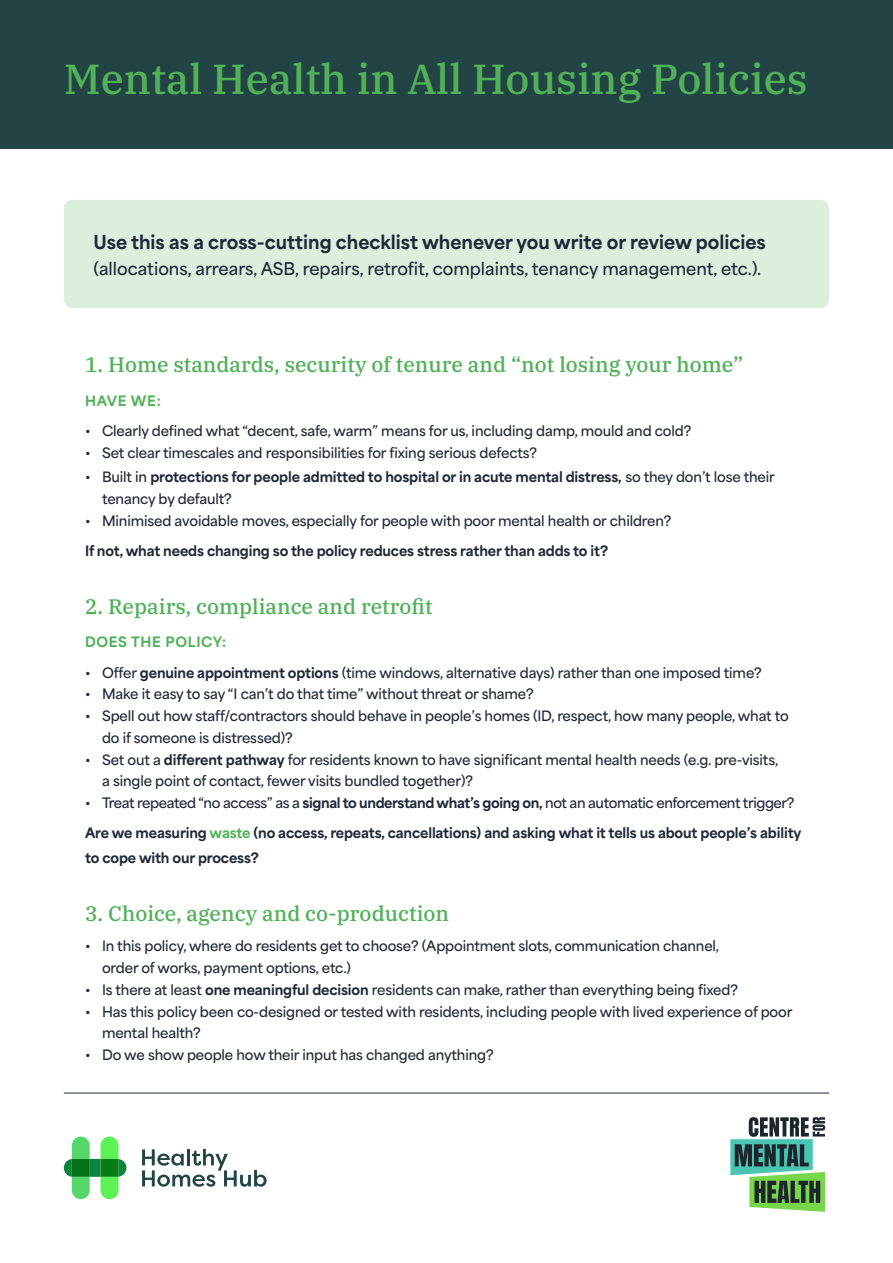
<style>
.page{position:relative;width:893px;height:1263px;background:#fff}
.page>*{position:absolute;margin:0;border:0;box-sizing:border-box;transform-origin:0 0}
.t1{font:500 42px "IBM Plex Serif";color:#51b159}
.t2{font:500 21px "IBM Plex Serif";color:#51b159}
.t3{font:800 18px "Area Normal";color:#1f2937}
.t4{font:600 16.5px "Area Normal";color:#1f2937}
.t5{font:600 13.5px/21.8px "Area Normal";letter-spacing:-.01em;color:#1f2937}
.t6{font:800 13.5px/21.8px "Area Normal";letter-spacing:-.01em;color:#1f2937}
.t7{font:600 13.5px "Area Normal";letter-spacing:-.03em;color:#1f2937}
.t8{font:800 13.5px "Area Normal";letter-spacing:.05em;color:#51b159}
.s1{font-weight:600}
.s2{font-weight:800}
.s3{color:#51b159}
</style>
<div class="page">
<div style="left:64px;top:200px;width:765px;height:108px;background:#dcefde;border-radius:9px"></div>
<hr style="left:64px;top:1093px;width:765px;height:1px;background:#1f2937">
<div style="left:0;top:0;width:893px;height:149px;background:#244"></div>
<svg style="left:64px;top:1136px;width:62px;height:63px"></svg>
<svg style="left:142px;top:1149px;width:125px;height:38px"></svg>
<svg style="left:730px;top:1117px;width:95px;height:95px"></svg>
<p class="t1" style="left:64px;top:46px;width:745px">Mental Health in All Housing Policies</p>
<p class="t3" style="left:94px;top:226px;width:674px">Use this as a cross-cutting checklist whenever you write or review policies</p>
<p class="t4" style="left:94px;top:254px;width:669px">(allocations, arrears, ASB, repairs, retrofit, complaints, tenancy management, etc.).</p>
<p class="t2" style="left:85px;top:349px;width:660px">1. Home standards, security of tenure and “not losing your home”</p>
<p class="t8" style="left:85px;top:388px;width:77px">HAVE WE:</p>
<p class="t5" style="left:85px;top:418px;width:608px">• Clearly defined what “decent, safe, warm” means for us, including damp, mould and cold?</p>
<p class="t5" style="left:85px;top:440px;width:454px">• Set clear timescales and responsibilities for fixing serious defects?</p>
<p class="t6" style="left:102px;top:465px;width:674px;text-indent:-17px"><span class="s1">• Built in</span> protections for people admitted to hospital or in acute mental distress, <span class="s1">so they don’t lose their tenancy by default?</span></p>
<p class="t5" style="left:85px;top:508px;width:588px">• Minimised avoidable moves, especially for people with poor mental health or children?</p>
<p class="t6" style="left:85px;top:539px;width:525px">If not, what needs changing so the policy reduces stress rather than adds to it?</p>
<p class="t2" style="left:85px;top:590px;width:349px">2. Repairs, compliance and retrofit</p>
<p class="t8" style="left:85px;top:630px;width:143px">DOES THE POLICY:</p>
<p class="t5" style="left:85px;top:660px;width:678px">• Offer <span class="s2">genuine appointment options</span> (time windows, alternative days) rather than one imposed time?</p>
<p class="t5" style="left:85px;top:682px;width:450px">• Make it easy to say “I can’t do that time” without threat or shame?</p>
<p class="t5" style="left:102px;top:704px;width:688px;text-indent:-17px">• Spell out how staff/contractors should behave in people’s homes (ID, respect, how many people, what to do if someone is distressed)?</p>
<p class="t5" style="left:102px;top:747px;width:678px;text-indent:-17px">• Set out a <span class="s2">different pathway</span> for residents known to have significant mental health needs (e.g. pre-visits, a single point of contact, fewer visits bundled together)?</p>
<p class="t7" style="left:85px;top:791px;width:711px">• Treat repeated “no access” as a <span class="s2">signal to understand what’s going on,</span> not an automatic enforcement trigger?</p>
<p class="t6" style="left:85px;top:819px;width:718px;line-height:24.8px">Are we measuring <span class="s3">waste</span> (no access, repeats, cancellations) and asking what it tells us about people’s ability to cope with our process?</p>
<p class="t2" style="left:85px;top:897px;width:366px">3. Choice, agency and co-production</p>
<p class="t5" style="left:102px;top:934px;width:619px;text-indent:-17px">• In this policy, where do residents get to choose? (Appointment slots, communication channel, order of works, payment options, etc.)</p>
<p class="t5" style="left:85px;top:977px;width:654px">• Is there at least <span class="s2">one meaningful decision</span> residents can make, rather than everything being fixed?</p>
<p class="t5" style="left:102px;top:999px;width:692px;text-indent:-17px">• Has this policy been co-designed or tested with residents, including people with lived experience of poor mental health?</p>
<p class="t5" style="left:85px;top:1043px;width:410px">• Do we show people how their input has changed anything?</p>
</div>
